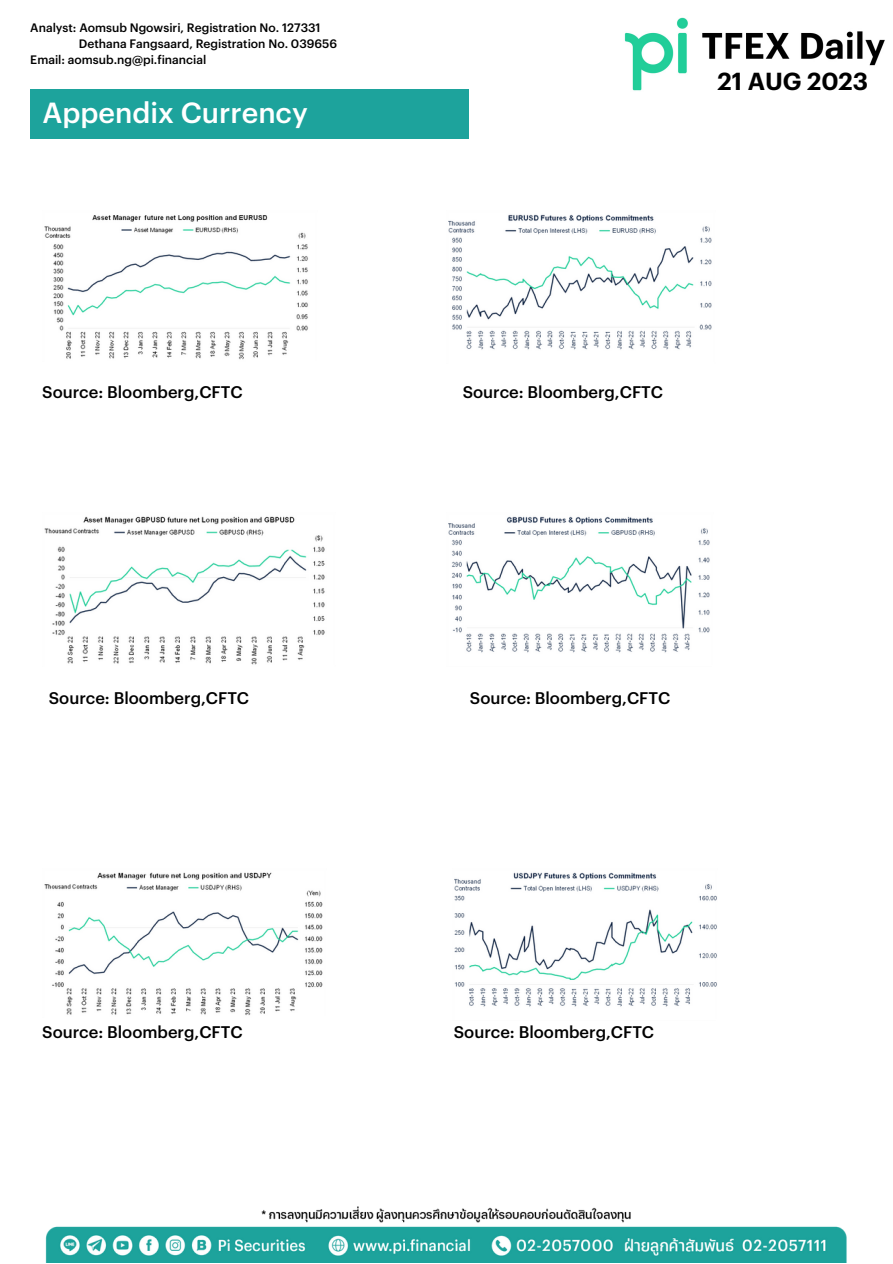
<style>
.page{position:relative;width:893px;height:1264px;background:#fff}
.page>*{position:absolute;margin:0;border:0;box-sizing:border-box;transform-origin:0 0}
.t1{font:500 28.5px "Graphik TH";color:#fff}
.t2{font:600 24.15px "Graphik TH";color:#000}
.t3{font:500 16.5px "Graphik TH";color:#000}
.t4{font:500 12px "Graphik TH";color:#000}
</style>
<div class="page">
<div style="left:30px;top:90px;width:438px;height:49px;background:#1da39c"></div>
<img style="left:45px;top:1206px;width:802px;height:55px">
<img style="left:624px;top:17px;width:261px;height:74px">
<img style="left:44px;top:215px;width:264px;height:145px">
<img style="left:448px;top:214px;width:264px;height:136px">
<img style="left:44px;top:516px;width:281px;height:149px">
<img style="left:448px;top:516px;width:262px;height:137px">
<img style="left:44px;top:872px;width:279px;height:143px">
<img style="left:454px;top:872px;width:263px;height:135px">
<p class="t4" style="left:30px;top:19px;width:292px">Analyst: Aomsub Ngowsiri, Registration No. 127331</p>
<p class="t4" style="left:79px;top:35px;width:260px">Dethana Fangsaard, Registration No. 039656</p>
<p class="t4" style="left:30px;top:51px;width:177px">Email: aomsub.ng@pi.financial</p>
<p class="t1" style="left:43px;top:90px;width:267px">Appendix Currency</p>
<p class="t3" style="left:42px;top:379px;width:202px">Source: Bloomberg,CFTC</p>
<p class="t3" style="left:49px;top:685px;width:202px">Source: Bloomberg,CFTC</p>
<p class="t2" style="left:717px;top:62px;width:152px">21 AUG 2023</p>
<p class="t3" style="left:462px;top:379px;width:202px">Source: Bloomberg,CFTC</p>
<p class="t3" style="left:470px;top:685px;width:202px">Source: Bloomberg,CFTC</p>
<p class="t3" style="left:42px;top:1019px;width:202px">Source: Bloomberg,CFTC</p>
<p class="t3" style="left:454px;top:1019px;width:202px">Source: Bloomberg,CFTC</p>
</div>
